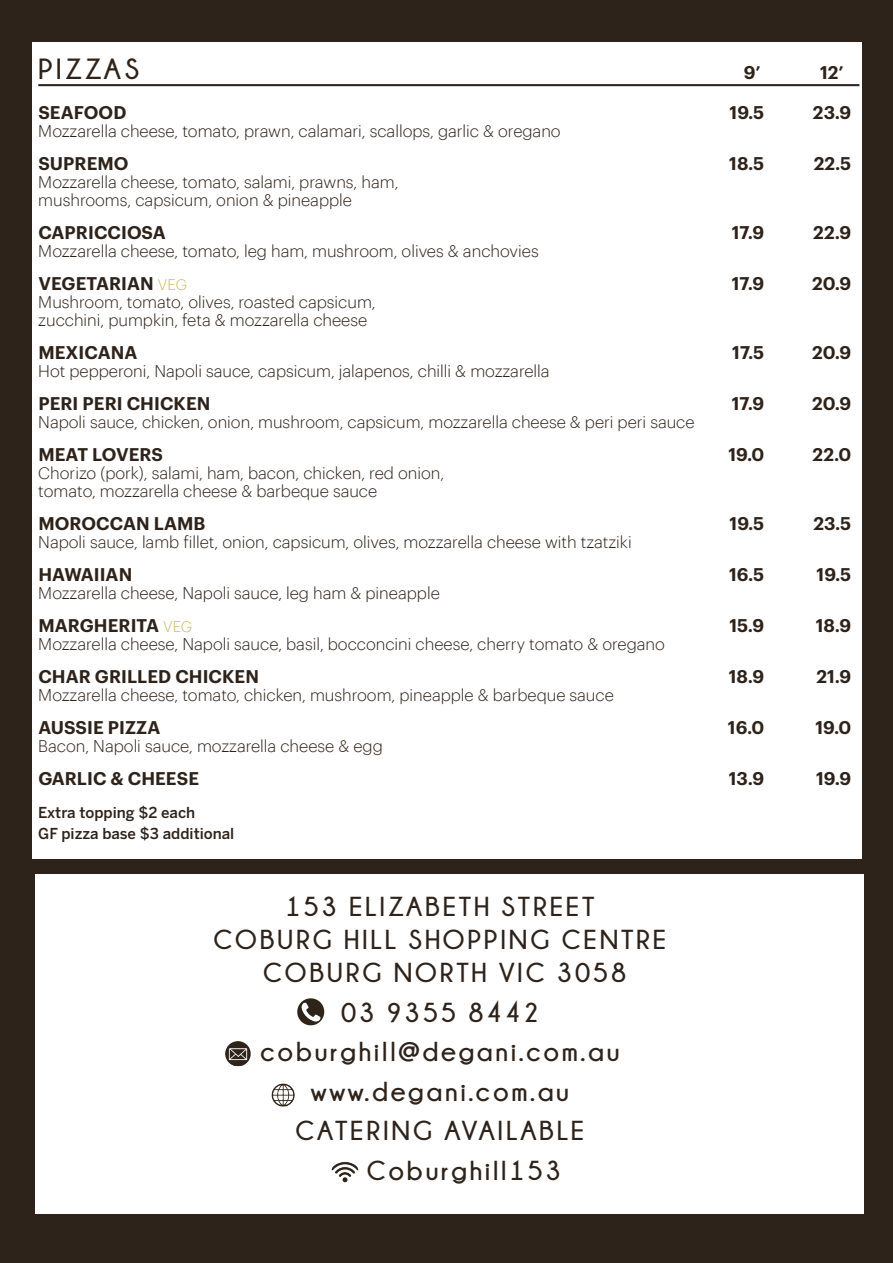
<style>
.page{position:relative;width:893px;height:1263px;background:#2e231a}
.page>*{position:absolute;margin:0;border:0;box-sizing:border-box;transform-origin:0 0}
.t1{font:700 29.1px "Champagne&Limousines";letter-spacing:.1em;color:#2e231a}
.t2{font:700 27.45px/32.8px "Champagne&Limousines";letter-spacing:.1em;color:#2e231a;text-align:center}
.t3{font:600 18px "Graphik";letter-spacing:.005em;color:#2e231a}
.t4{font:300 16.5px/18px "Graphik";color:#2e231a}
.t5{font:500 15px/21px "Benton Sans";color:#2e231a}
.s1{font-weight:300;font-size:15px;color:#cab665}
</style>
<div class="page">
<div style="left:35px;top:874px;width:829px;height:340px;background:#fff"></div>
<div style="left:32px;top:43px;width:830px;height:816px;background:#fff"></div>
<hr style="left:38px;top:84px;width:821px;height:2px;background:#2e231a">
<img style="left:225px;top:1041px;width:26px;height:25px">
<img style="left:271px;top:1081px;width:24px;height:26px">
<img style="left:297px;top:998px;width:27px;height:27px">
<img style="left:331px;top:1162px;width:27px;height:21px">
<h1 class="t1" style="left:38px;top:53px;width:102px">PIZZAS</h1>
<p class="t3" style="left:744px;top:59px;width:19px">9’</p>
<p class="t3" style="left:820px;top:59px;width:25px">12’</p>
<p class="t3" style="left:38px;top:99px;width:90px">SEAFOOD</p>
<p class="t3" style="left:730px;top:99px;width:36px">19.5</p>
<p class="t3" style="left:813px;top:99px;width:40px">23.9</p>
<p class="t4" style="left:38px;top:121px;width:524px">Mozzarella cheese, tomato, prawn, calamari, scallops, garlic &amp; oregano</p>
<p class="t3" style="left:38px;top:150px;width:92px">SUPREMO</p>
<p class="t3" style="left:729px;top:150px;width:37px">18.5</p>
<p class="t3" style="left:814px;top:150px;width:39px">22.5</p>
<p class="t4" style="left:38px;top:172px;width:362px">Mozzarella cheese, tomato, salami, prawns, ham, mushrooms, capsicum, onion &amp; pineapple</p>
<p class="t3" style="left:38px;top:219px;width:129px">CAPRICCIOSA</p>
<p class="t3" style="left:732px;top:219px;width:34px">17.9</p>
<p class="t3" style="left:813px;top:219px;width:40px">22.9</p>
<p class="t4" style="left:38px;top:241px;width:502px">Mozzarella cheese, tomato, leg ham, mushroom, olives &amp; anchovies</p>
<p class="t3" style="left:38px;top:270px;width:150px">VEGETARIAN <span class="s1">VEG</span></p>
<p class="t3" style="left:732px;top:270px;width:34px">17.9</p>
<p class="t3" style="left:812px;top:270px;width:41px">20.9</p>
<p class="t4" style="left:38px;top:292px;width:339px">Mushroom, tomato, olives, roasted capsicum, zucchini, pumpkin, feta &amp; mozzarella cheese</p>
<p class="t3" style="left:38px;top:339px;width:101px">MEXICANA</p>
<p class="t3" style="left:732px;top:339px;width:34px">17.5</p>
<p class="t3" style="left:812px;top:339px;width:41px">20.9</p>
<p class="t4" style="left:38px;top:361px;width:513px">Hot pepperoni, Napoli sauce, capsicum, jalapenos, chilli &amp; mozzarella</p>
<p class="t3" style="left:38px;top:390px;width:174px">PERI PERI CHICKEN</p>
<p class="t3" style="left:732px;top:390px;width:34px">17.9</p>
<p class="t3" style="left:812px;top:390px;width:41px">20.9</p>
<p class="t4" style="left:38px;top:412px;width:658px">Napoli sauce, chicken, onion, mushroom, capsicum, mozzarella cheese &amp; peri peri sauce</p>
<p class="t3" style="left:38px;top:441px;width:126px">MEAT LOVERS</p>
<p class="t3" style="left:728px;top:441px;width:37px">19.0</p>
<p class="t3" style="left:813px;top:441px;width:40px">22.0</p>
<p class="t4" style="left:38px;top:463px;width:407px">Chorizo (pork), salami, ham, bacon, chicken, red onion, tomato, mozzarella cheese &amp; barbeque sauce</p>
<p class="t3" style="left:38px;top:510px;width:169px">MOROCCAN LAMB</p>
<p class="t3" style="left:730px;top:510px;width:36px">19.5</p>
<p class="t3" style="left:813px;top:510px;width:39px">23.5</p>
<p class="t4" style="left:38px;top:532px;width:595px">Napoli sauce, lamb fillet, onion, capsicum, olives, mozzarella cheese with tzatziki</p>
<p class="t3" style="left:38px;top:561px;width:95px">HAWAIIAN</p>
<p class="t3" style="left:729px;top:561px;width:37px">16.5</p>
<p class="t3" style="left:817px;top:561px;width:36px">19.5</p>
<p class="t4" style="left:38px;top:583px;width:403px">Mozzarella cheese, Napoli sauce, leg ham &amp; pineapple</p>
<p class="t3" style="left:38px;top:612px;width:155px">MARGHERITA <span class="s1">VEG</span></p>
<p class="t3" style="left:729px;top:612px;width:36px">15.9</p>
<p class="t3" style="left:816px;top:612px;width:37px">18.9</p>
<p class="t4" style="left:38px;top:634px;width:628px">Mozzarella cheese, Napoli sauce, basil, bocconcini cheese, cherry tomato &amp; oregano</p>
<p class="t3" style="left:38px;top:663px;width:222px">CHAR GRILLED CHICKEN</p>
<p class="t3" style="left:729px;top:663px;width:37px">18.9</p>
<p class="t3" style="left:816px;top:663px;width:36px">21.9</p>
<p class="t4" style="left:38px;top:685px;width:577px">Mozzarella cheese, tomato, chicken, mushroom, pineapple &amp; barbeque sauce</p>
<p class="t3" style="left:38px;top:714px;width:123px">AUSSIE PIZZA</p>
<p class="t3" style="left:728px;top:714px;width:38px">16.0</p>
<p class="t3" style="left:815px;top:714px;width:37px">19.0</p>
<p class="t4" style="left:38px;top:736px;width:346px">Bacon, Napoli sauce, mozzarella cheese &amp; egg</p>
<p class="t3" style="left:38px;top:765px;width:162px">GARLIC &amp; CHEESE</p>
<p class="t3" style="left:729px;top:765px;width:37px">13.9</p>
<p class="t3" style="left:816px;top:765px;width:37px">19.9</p>
<p class="t5" style="left:38px;top:802px;width:198px">Extra topping $2 each<br>GF pizza base $3 additional</p>
<h2 class="t2" style="left:214px;top:890px;width:454px">153 ELIZABETH STREET<br>COBURG HILL SHOPPING CENTRE<br>COBURG NORTH VIC 3058</h2>
<h2 class="t2" style="left:341px;top:995px;width:199px">03 9355 8442</h2>
<h2 class="t2" style="left:260px;top:1035px;width:361px">coburghill@degani.com.au</h2>
<h2 class="t2" style="left:311px;top:1074px;width:260px">www.degani.com.au</h2>
<h2 class="t2" style="left:295px;top:1114px;width:290px">CATERING AVAILABLE</h2>
<h2 class="t2" style="left:367px;top:1154px;width:196px">Coburghill153</h2>
</div>
